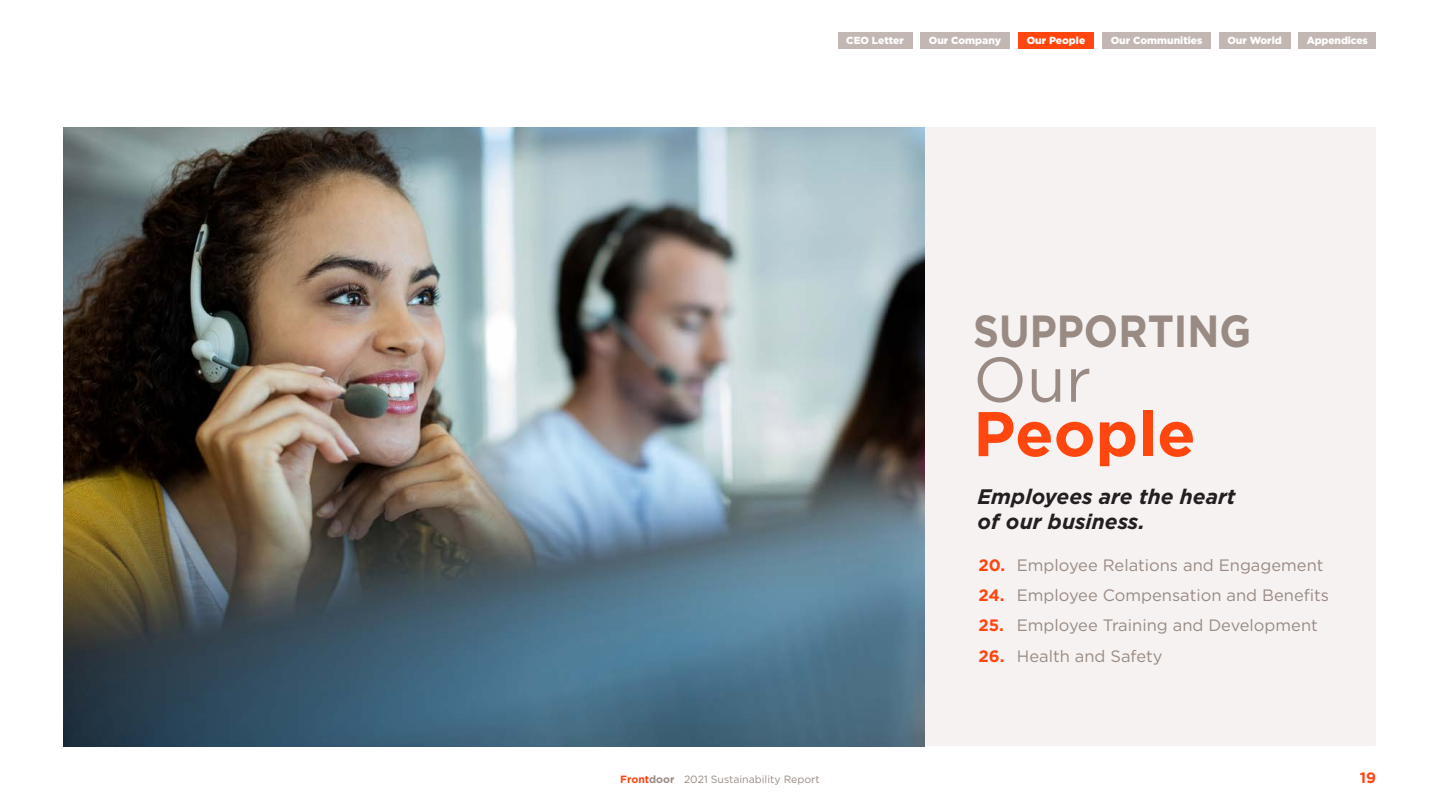
<style>
.page{position:relative;width:1440px;height:810px;background:#fff}
.page>*{position:absolute;margin:0;border:0;box-sizing:border-box;transform-origin:0 0}
.t1{font:700 63px "Gotham";color:#ff460f}
.t2{font:63px "Gotham";color:#998b83}
.t3{font:700 45px "Gotham";color:#998b83;scale:.9 1}
.t4{font:italic 700 21px/25.2px "Gotham";color:#231f20}
.t5{font:16.5px "Gotham";color:#998b83}
.t6{font:700 15px "Gotham";color:#ff460f}
.t7{font:10.5px "Gotham";color:#998b83}
.t8{font:900 10.35px "Gotham";color:#fff}
.s1{font-weight:700;color:#ff460f}
.s2{font-weight:700}
</style>
<div class="page">
<div style="left:588px;top:128px;width:788px;height:618px;background:#f6f2f2"></div>
<img style="left:64px;top:128px;width:860px;height:618px">
<div style="left:838px;top:33px;width:74px;height:16px;background:#c2b7b3"></div>
<div style="left:920px;top:33px;width:89px;height:16px;background:#c2b7b3"></div>
<div style="left:1018px;top:33px;width:75px;height:16px;background:#ff460f"></div>
<div style="left:1102px;top:33px;width:108px;height:16px;background:#c2b7b3"></div>
<div style="left:1219px;top:33px;width:71px;height:16px;background:#c2b7b3"></div>
<div style="left:1298px;top:33px;width:78px;height:16px;background:#c2b7b3"></div>
<p class="t8" style="left:846px;top:34px;width:59px">CEO Letter</p>
<p class="t8" style="left:929px;top:34px;width:74px">Our Company</p>
<p class="t8" style="left:1027px;top:34px;width:60px">Our People</p>
<p class="t8" style="left:1110px;top:34px;width:93px">Our Communities</p>
<p class="t8" style="left:1227px;top:34px;width:56px">Our World</p>
<p class="t8" style="left:1306px;top:34px;width:63px">Appendices</p>
<h2 class="t3" style="left:973px;top:302px;width:310px">SUPPORTING</h2>
<h1 class="t2" style="left:973px;top:339px;width:119px">Our</h1>
<h1 class="t1" style="left:973px;top:392px;width:224px">People</h1>
<p class="t4" style="left:977px;top:484px;width:260px">Employees are the heart of our business.</p>
<p class="t5" style="left:978px;top:554px;width:346px"><span class="s1">20.</span> Employee Relations and Engagement</p>
<p class="t5" style="left:978px;top:585px;width:352px"><span class="s1">24.</span> Employee Compensation and Benefits</p>
<p class="t5" style="left:978px;top:615px;width:341px"><span class="s1">25.</span> Employee Training and Development</p>
<p class="t5" style="left:978px;top:646px;width:186px"><span class="s1">26.</span> Health and Safety</p>
<p class="t7" style="left:620px;top:773px;width:201px"><span class="s1">Front</span><span class="s2">door</span> 2021 Sustainability Report</p>
<p class="t6" style="left:1360px;top:768px;width:18px">19</p>
</div>
